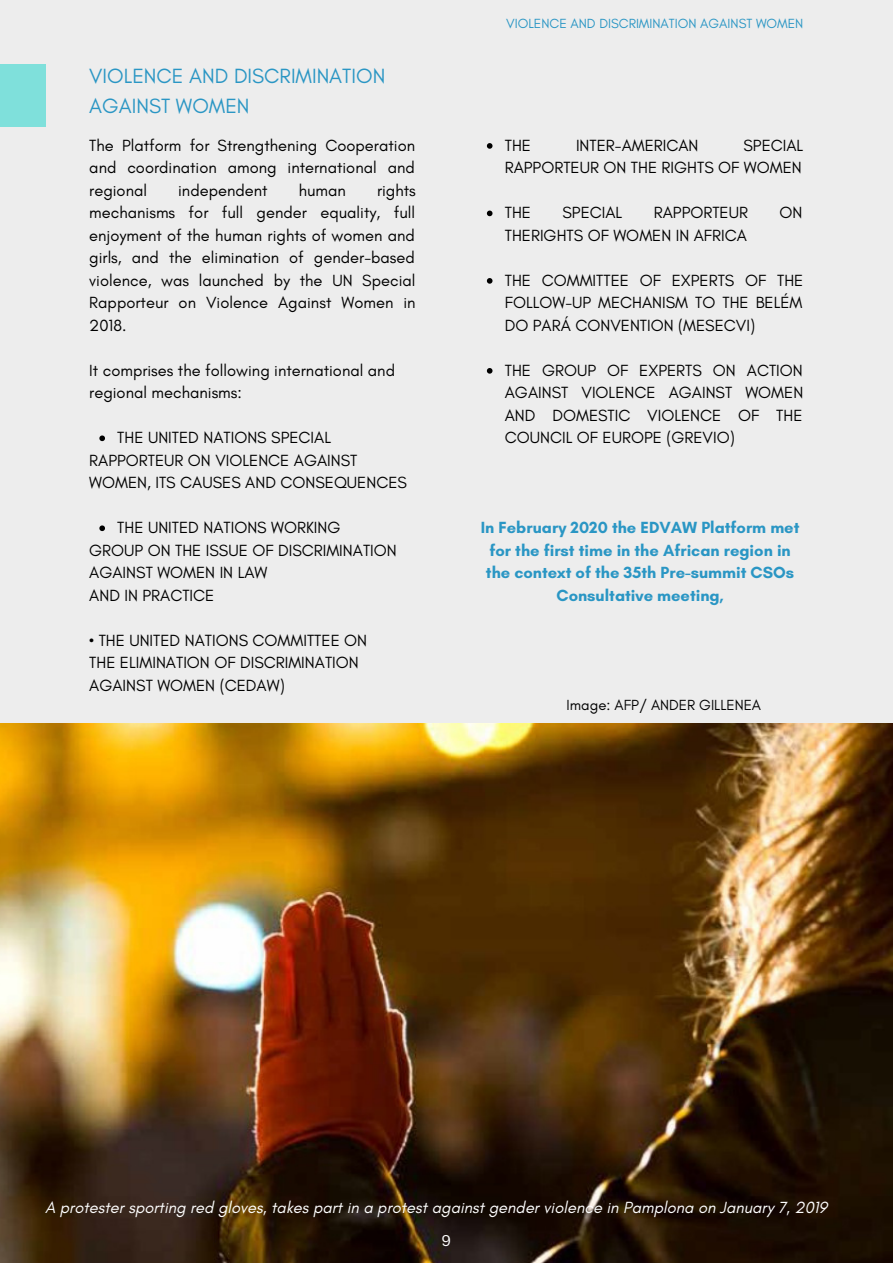
<style>
.page{position:relative;width:893px;height:1264px;background:#fff}
.page>*{position:absolute;margin:0;border:0;box-sizing:border-box;transform-origin:0 0}
.t1{font:21px/29.2px "Glacial Indifference";color:#2a96c4}
.t2{font:16.5px/22.5px "Glacial Indifference";color:#000;text-align:justify}
.t3{font:700 16.5px/22.5px "Glacial Indifference";color:#2a96c4;text-align:center}
.t4{font:italic 16.5px "Glacial Indifference";color:#fff}
.t5{font:15.15px "Canva Sans";color:#fff}
.t6{font:14.85px "Glacial Indifference";color:#000}
.t7{font:13.5px "Glacial Indifference";color:#2a96c4}
</style>
<div class="page">
<div style="left:0;top:0;width:892px;height:1262px;background:#ededed"></div>
<div style="left:0;top:64px;width:46px;height:63px;background:#7fe0db"></div>
<img style="left:0;top:723px;width:892px;height:539px">
<svg style="left:99px;top:435px;width:6px;height:6px"></svg>
<svg style="left:99px;top:525px;width:6px;height:6px"></svg>
<svg style="left:487px;top:143px;width:5px;height:6px"></svg>
<svg style="left:487px;top:210px;width:5px;height:6px"></svg>
<svg style="left:487px;top:278px;width:5px;height:6px"></svg>
<svg style="left:487px;top:368px;width:5px;height:5px"></svg>
<p class="t1" style="left:89px;top:61px;width:297px">VIOLENCE AND DISCRIMINATION<br>AGAINST WOMEN</p>
<p class="t2" style="left:89px;top:134px;width:327px">The Platform for Strengthening Cooperation and coordination among international and regional</p>
<p class="t2" style="left:89px;top:179px;width:328px;text-indent:288px">rights mechanisms for full gender equality, full enjoyment of the human rights of women and girls, and the elimination of gender-based violence, was launched by the UN Special Rapporteur on Violence Against Women in 2018.</p>
<p class="t2" style="left:89px;top:359px;width:307px">It comprises the following international and regional mechanisms:</p>
<p class="t2" style="left:178px;top:179px;width:91px">independent</p>
<p class="t2" style="left:299px;top:179px;width:49px">human</p>
<p class="t2" style="left:117px;top:426px;width:215px">THE UNITED NATIONS SPECIAL</p>
<p class="t2" style="left:89px;top:449px;width:319px">RAPPORTEUR ON VIOLENCE AGAINST<br>WOMEN, ITS CAUSES AND CONSEQUENCES</p>
<p class="t2" style="left:117px;top:516px;width:225px">THE UNITED NATIONS WORKING</p>
<p class="t2" style="left:89px;top:539px;width:309px;text-align:left">GROUP ON THE ISSUE OF DISCRIMINATION<br>AGAINST WOMEN IN LAW<br>AND IN PRACTICE</p>
<p class="t2" style="left:89px;top:628px;width:279px;text-align:left">• THE UNITED NATIONS COMMITTEE ON<br>THE ELIMINATION OF DISCRIMINATION<br>AGAINST WOMEN (CEDAW)</p>
<p class="t7" style="left:506px;top:15px;width:299px">VIOLENCE AND DISCRIMINATION AGAINST WOMEN</p>
<p class="t2" style="left:504px;top:134px;width:300px;text-align:right">SPECIAL<br>RAPPORTEUR ON THE RIGHTS OF WOMEN</p>
<p class="t2" style="left:504px;top:201px;width:28px">THE</p>
<p class="t2" style="left:562px;top:201px;width:61px">SPECIAL</p>
<p class="t2" style="left:653px;top:201px;width:96px">RAPPORTEUR</p>
<p class="t2" style="left:779px;top:201px;width:24px">ON</p>
<p class="t2" style="left:504px;top:224px;width:243px">THERIGHTS OF WOMEN IN AFRICA</p>
<p class="t2" style="left:504px;top:269px;width:300px">THE COMMITTEE OF EXPERTS OF THE FOLLOW-UP MECHANISM TO THE BELÉM DO PARÁ CONVENTION (MESECVI)</p>
<p class="t2" style="left:504px;top:359px;width:300px">THE GROUP OF EXPERTS ON ACTION AGAINST VIOLENCE AGAINST WOMEN AND DOMESTIC VIOLENCE OF THE COUNCIL OF EUROPE (GREVIO)</p>
<p class="t2" style="left:504px;top:134px;width:28px">THE</p>
<p class="t2" style="left:576px;top:134px;width:124px">INTER-AMERICAN</p>
<p class="t3" style="left:480px;top:516px;width:320px">In February 2020 the EDVAW Platform met for the first time in the African region in the context of the 35th Pre-summit CSOs Consultative meeting,</p>
<p class="t6" style="left:566px;top:695px;width:196px">Image: AFP/ ANDER GILLENEA</p>
<p class="t4" style="left:45px;top:1197px;width:783px">A protester sporting red gloves, takes part in a protest against gender violence in Pamplona on January 7, 2019</p>
<p class="t5" style="left:441px;top:1229px;width:11px">9</p>
</div>
